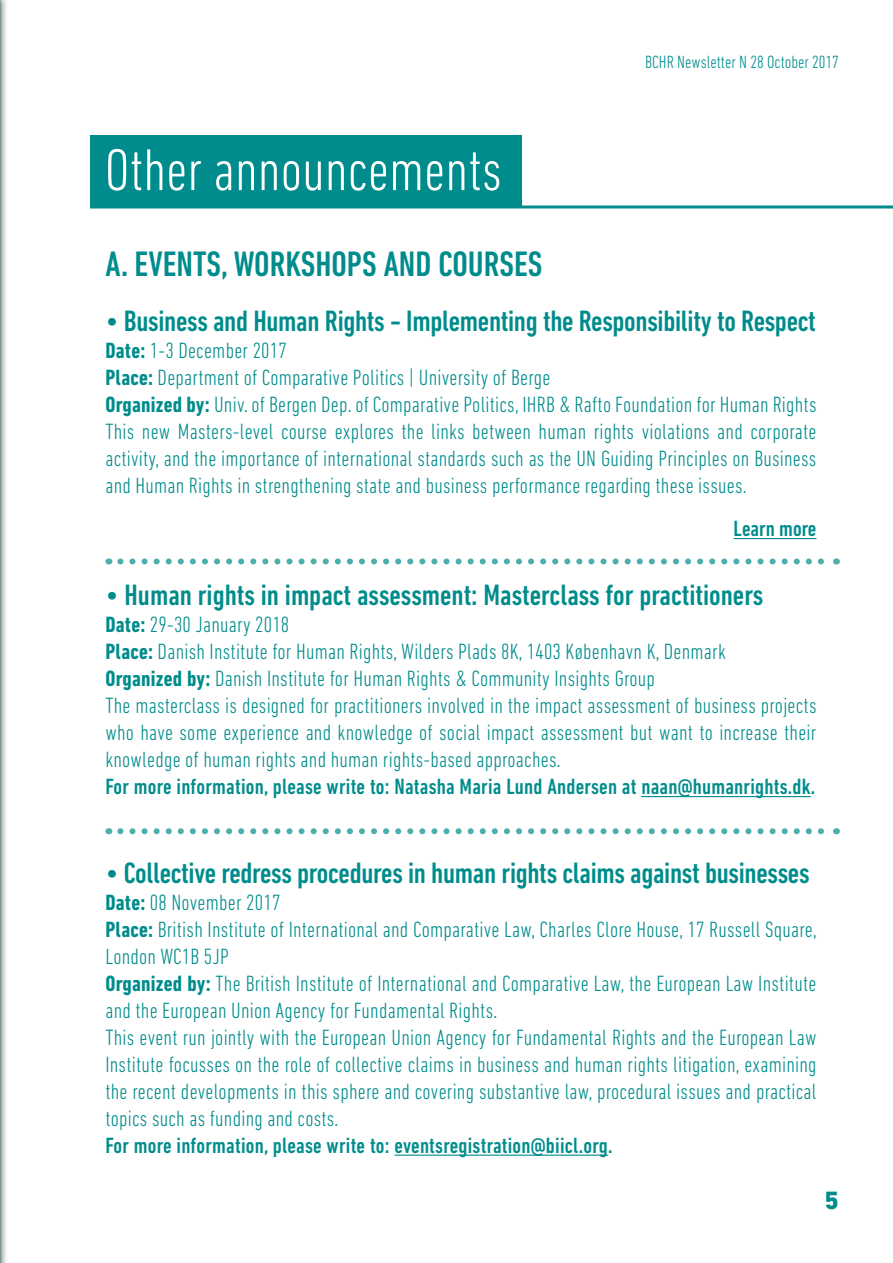
<style>
.page{position:relative;width:893px;height:1263px;background:#fff}
.page>*{position:absolute;margin:0;border:0;box-sizing:border-box;transform-origin:0 0}
.t1{font:300 condensed 60px "DIN Next LT Pro";color:#fff}
.t2{font:500 condensed 36px "DIN Next LT Pro";color:#008c8c}
.t3{font:500 condensed 30px "DIN Next LT Pro";letter-spacing:-.01em;color:#008c8c}
.t4{font:800 25.5px "DIN Next LT Pro";color:#008c8c}
.t5{font:300 condensed 22.5px/27px "DIN Next LT Pro";letter-spacing:.01em;color:#008c8c;text-align:justify}
.t6{font:500 condensed 22.5px "DIN Next LT Pro";letter-spacing:.01em;color:#008c8c}
.t7{font:300 condensed 18px "DIN Next LT Pro";color:#008c8c}
.s1{font-weight:700}
</style>
<div class="page">
<div style="left:0;top:0;width:8px;height:1263px;background:#000;opacity:.75"></div>
<hr style="left:734px;top:538px;width:82px;height:1px;background:#008c8c">
<hr style="left:641px;top:796px;width:170px;height:1px;background:#008c8c">
<hr style="left:394px;top:1154px;width:214px;height:2px;background:#008c8c">
<svg style="left:120px;top:558px;width:704px;height:6px"></svg>
<svg style="left:120px;top:828px;width:704px;height:6px"></svg>
<hr style="left:90px;top:205px;width:803px;height:3px;background:#008c8c">
<div style="left:90px;top:135px;width:431px;height:71px;background:#008c8c"></div>
<p class="t1" style="left:105px;top:136px;width:399px">Other announcements</p>
<p class="t7" style="left:645px;top:51px;width:195px">BCHR Newsletter N 28 October 2017</p>
<p class="t2" style="left:105px;top:243px;width:438px">A. EVENTS, WORKSHOPS AND COURSES</p>
<p class="t3" style="left:105px;top:304px;width:712px">• Business and Human Rights - Implementing the Responsibility to Respect</p>
<p class="t5" style="left:105px;top:337px;width:183px"><span class="s1">Date:</span> 1-3 December 2017</p>
<p class="t5" style="left:105px;top:364px;width:446px"><span class="s1">Place:</span> Department of Comparative Politics | University of Berge</p>
<p class="t5" style="left:105px;top:391px;width:713px"><span class="s1">Organized by:</span> Univ. of Bergen Dep. of Comparative Politics, IHRB &amp; Rafto Foundation for Human Rights</p>
<p class="t5" style="left:105px;top:418px;width:712px">This new Masters-level course explores the links between human rights violations and corporate activity, and the importance of international standards such as the UN Guiding Principles on Business and Human Rights in strengthening state and business performance regarding these issues.</p>
<p class="t6" style="left:734px;top:516px;width:84px">Learn more</p>
<p class="t3" style="left:105px;top:578px;width:660px">• Human rights in impact assessment: Masterclass for practitioners</p>
<p class="t5" style="left:105px;top:611px;width:185px"><span class="s1">Date:</span> 29-30 January 2018</p>
<p class="t5" style="left:105px;top:638px;width:622px"><span class="s1">Place:</span> Danish Institute for Human Rights, Wilders Plads 8K, 1403 København K, Denmark</p>
<p class="t5" style="left:105px;top:665px;width:551px"><span class="s1">Organized by:</span> Danish Institute for Human Rights &amp; Community Insights Group</p>
<p class="t5" style="left:105px;top:692px;width:713px">The masterclass is designed for practitioners involved in the impact assessment of business projects who have some experience and knowledge of social impact assessment but want to increase their knowledge of human rights and human rights-based approaches.</p>
<p class="t6" style="left:105px;top:774px;width:711px">For more information, please write to: Natasha Maria Lund Andersen at naan@humanrights.dk.</p>
<p class="t3" style="left:105px;top:856px;width:706px">• Collective redress procedures in human rights claims against businesses</p>
<p class="t5" style="left:105px;top:888px;width:176px"><span class="s1">Date:</span> 08 November 2017</p>
<p class="t5" style="left:105px;top:915px;width:713px"><span class="s1">Place:</span> British Institute of International and Comparative Law, Charles Clore House, 17 Russell Square,<br>London WC1B 5JP</p>
<p class="t5" style="left:105px;top:969px;width:712px"><span class="s1">Organized by:</span> The British Institute of International and Comparative Law, the European Law Institute and the European Union Agency for Fundamental Rights.</p>
<p class="t5" style="left:105px;top:1023px;width:713px">This event run jointly with the European Union Agency for Fundamental Rights and the European Law Institute focusses on the role of collective claims in business and human rights litigation, examining the recent developments in this sphere and covering substantive law, procedural issues and practical topics such as funding and costs.</p>
<p class="t6" style="left:105px;top:1132px;width:509px">For more information, please write to: eventsregistration@biicl.org.</p>
<p class="t4" style="left:825px;top:1185px;width:16px">5</p>
</div>
